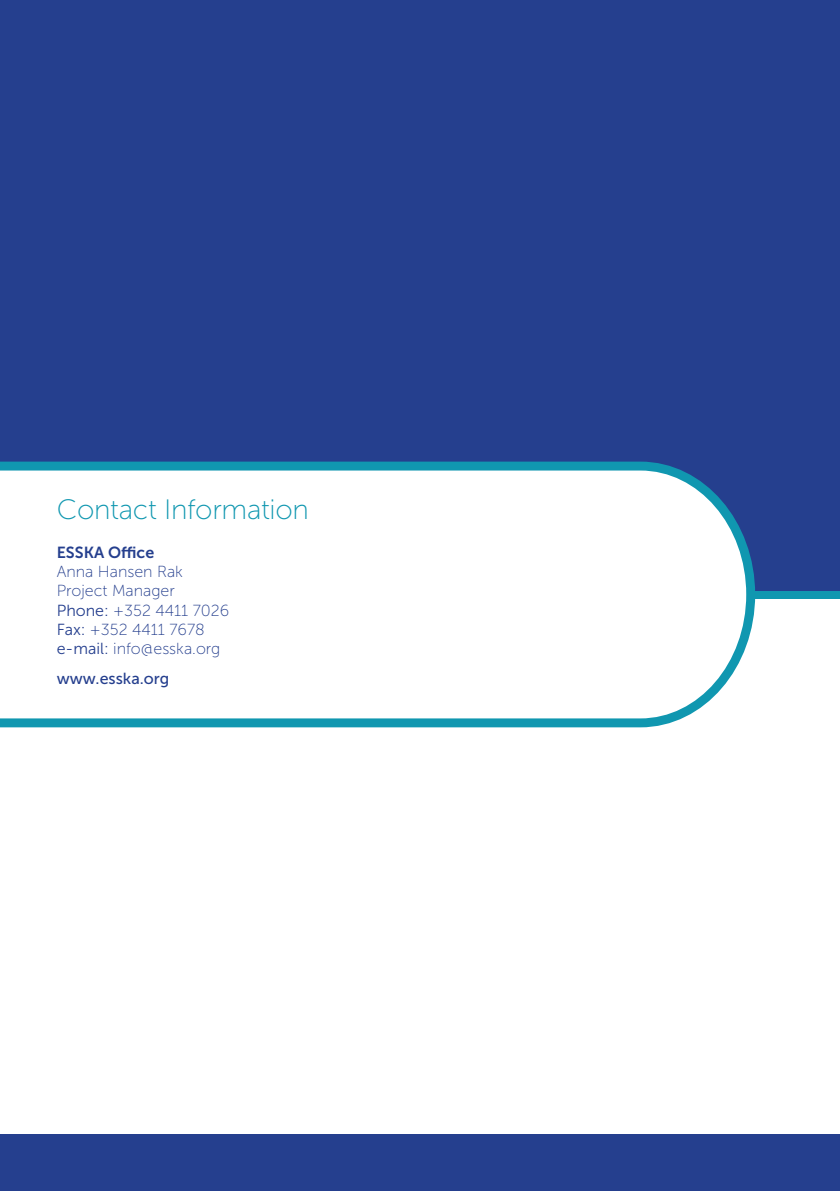
<style>
.page{position:relative;width:840px;height:1191px;background:#fff}
.page>*{position:absolute;margin:0;border:0;box-sizing:border-box;transform-origin:0 0}
.t1{font:28px "Museo Sans 100";letter-spacing:-.01em;color:#1097b0}
.t2{font:16px/19.2px "Museo Sans 100";color:#253f8e}
.t3{font:16px "Museo Sans 500";color:#253f8e}
.t4{font:16px "Museo Sans 700";color:#253f8e}
.s1{font-family:"Museo Sans 300"}
</style>
<div class="page">
<div style="left:0;top:1134px;width:839px;height:57px;background:#253f8e"></div>
<div style="left:0;top:0;width:839px;height:595px;background:#253f8e"></div>
<div style="left:0;top:591px;width:839px;height:8px;background:#1097b0"></div>
<svg style="left:0;top:461px;width:756px;height:267px"></svg>
<h1 class="t1" style="left:57px;top:494px;width:253px">Contact Information</h1>
<p class="t4" style="left:57px;top:543px;width:99px">ESSKA Office</p>
<p class="t2" style="left:57px;top:562px;width:174px">Anna Hansen Rak<br>Project Manager<br><span class="s1">Phone:</span> +352 4411 7026<br><span class="s1">Fax:</span> +352 4411 7678 <span class="s1">e-mail:</span> info@esska.org</p>
<p class="t3" style="left:57px;top:670px;width:114px">www.esska.org</p>
</div>
